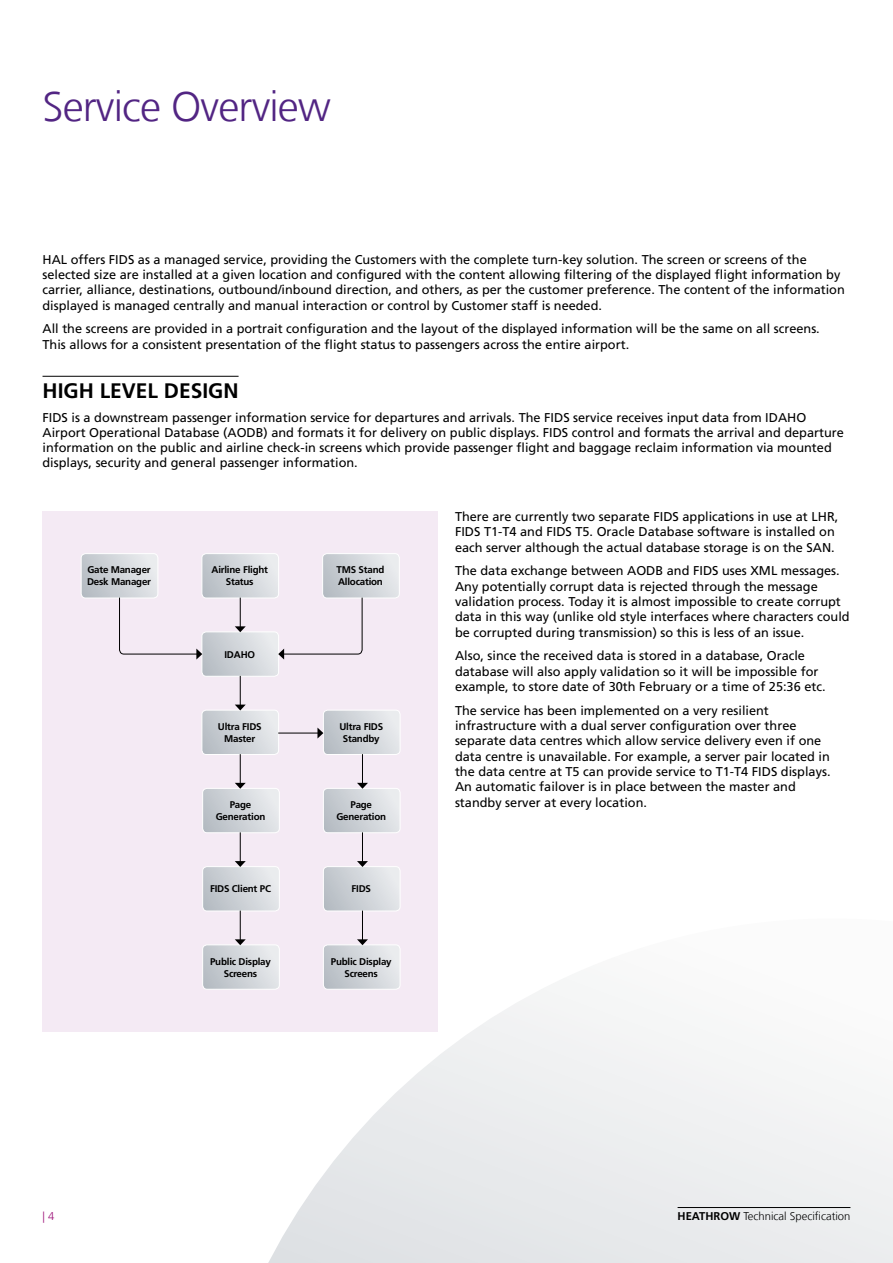
<style>
.page{position:relative;width:893px;height:1263px;background:#fff}
.page>*{position:absolute;margin:0;border:0;box-sizing:border-box;transform-origin:0 0}
.t1{font:300 42px "Frutiger LT Com";letter-spacing:-.02em;color:#522583}
.t2{font:700 21px "Frutiger LT Com";color:#000}
.t3{font:12.75px/15.3px "Frutiger LT Com";color:#000}
.t4{font:300 11.25px "Frutiger LT Com";color:#000}
.t5{font:300 11.25px "Frutiger LT Com";color:#9e147a}
.t6{font:700 9.75px/12px "Frutiger LT Com";letter-spacing:-.02em;color:#000;text-align:center}
.s1{font-weight:700}
</style>
<div class="page">
<svg style="left:268px;top:989px;width:625px;height:274px"></svg>
<hr style="left:43px;top:376px;width:196px;height:1px;background:#000">
<div style="left:43px;top:511px;width:395px;height:521px;background:#f4eaf4"></div>
<div style="left:202px;top:553px;width:77px;height:45px;border:1px solid #fff;border-radius:4px"></div>
<div style="left:323px;top:710px;width:77px;height:45px;border:1px solid #fff;border-radius:4px"></div>
<div style="left:323px;top:944px;width:77px;height:46px;border:1px solid #fff;border-radius:4px"></div>
<div style="left:202px;top:710px;width:77px;height:45px;border:1px solid #fff;border-radius:4px"></div>
<div style="left:322px;top:553px;width:78px;height:45px;border:1px solid #fff;border-radius:4px"></div>
<div style="left:81px;top:553px;width:77px;height:45px;border:1px solid #fff;border-radius:4px"></div>
<div style="left:202px;top:788px;width:78px;height:45px;border:1px solid #fff;border-radius:4px"></div>
<div style="left:202px;top:866px;width:78px;height:45px;border:1px solid #fff;border-radius:4px"></div>
<div style="left:202px;top:944px;width:78px;height:46px;border:1px solid #fff;border-radius:4px"></div>
<hr style="left:240px;top:754px;width:1px;height:30px;background:#000">
<svg style="left:203px;top:783px;width:76px;height:50px"></svg>
<hr style="left:362px;top:754px;width:1px;height:30px;background:#000">
<svg style="left:323px;top:783px;width:77px;height:50px"></svg>
<hr style="left:240px;top:832px;width:1px;height:30px;background:#000">
<hr style="left:362px;top:832px;width:1px;height:30px;background:#000">
<svg style="left:203px;top:861px;width:76px;height:128px"></svg>
<svg style="left:323px;top:861px;width:77px;height:128px"></svg>
<svg style="left:81px;top:554px;width:319px;height:200px"></svg>
<h1 class="t1" style="left:43px;top:82px;width:290px">Service Overview</h1>
<p class="t3" style="left:43px;top:252px;width:804px">HAL offers FIDS as a managed service, providing the Customers with the complete turn-key solution. The screen or screens of the selected size are installed at a given location and configured with the content allowing filtering of the displayed flight information by carrier, alliance, destinations, outbound/inbound direction, and others, as per the customer preference. The content of the information displayed is managed centrally and manual interaction or control by Customer staff is needed.</p>
<p class="t3" style="left:43px;top:321px;width:779px">All the screens are provided in a portrait configuration and the layout of the displayed information will be the same on all screens.<br>This allows for a consistent presentation of the flight status to passengers across the entire airport.</p>
<h2 class="t2" style="left:43px;top:378px;width:198px">HIGH LEVEL DESIGN</h2>
<p class="t3" style="left:43px;top:409px;width:803px">FIDS is a downstream passenger information service for departures and arrivals. The FIDS service receives input data from IDAHO Airport Operational Database (AODB) and formats it for delivery on public displays. FIDS control and formats the arrival and departure information on the public and airline check-in screens which provide passenger flight and baggage reclaim information via mounted displays, security and general passenger information.</p>
<p class="t6" style="left:87px;top:564px;width:65px;text-align:left">Gate Manager<br>Desk Manager</p>
<p class="t6" style="left:211px;top:564px;width:58px">Airline Flight<br>Status</p>
<p class="t6" style="left:224px;top:648px;width:32px">IDAHO</p>
<p class="t6" style="left:218px;top:721px;width:45px">Ultra FIDS<br>Master</p>
<p class="t6" style="left:216px;top:799px;width:51px">Page<br>Generation</p>
<p class="t6" style="left:210px;top:883px;width:62px">FIDS Client PC</p>
<p class="t6" style="left:210px;top:955px;width:62px">Public Display<br>Screens</p>
<p class="t6" style="left:337px;top:564px;width:49px;text-align:left">TMS Stand<br>Allocation</p>
<p class="t6" style="left:339px;top:721px;width:45px">Ultra FIDS<br>Standby</p>
<p class="t6" style="left:336px;top:799px;width:51px">Page<br>Generation</p>
<p class="t6" style="left:351px;top:883px;width:21px">FIDS</p>
<p class="t6" style="left:331px;top:955px;width:62px">Public Display<br>Screens</p>
<p class="t3" style="left:455px;top:509px;width:385px">There are currently two separate FIDS applications in use at LHR,<br>FIDS T1-T4 and FIDS T5. Oracle Database software is installed on each server although the actual database storage is on the SAN.</p>
<p class="t3" style="left:455px;top:563px;width:396px">The data exchange between AODB and FIDS uses XML messages.<br>Any potentially corrupt data is rejected through the message validation process. Today it is almost impossible to create corrupt data in this way (unlike old style interfaces where characters could be corrupted during transmission) so this is less of an issue.</p>
<p class="t3" style="left:455px;top:648px;width:372px">Also, since the received data is stored in a database, Oracle database will also apply validation so it will be impossible for example, to store date of 30th February or a time of 25:36 etc.</p>
<p class="t3" style="left:455px;top:703px;width:377px">The service has been implemented on a very resilient infrastructure with a dual server configuration over three separate data centres which allow service delivery even if one data centre is unavailable. For example, a server pair located in the data centre at T5 can provide service to T1-T4 FIDS displays.<br>An automatic failover is in place between the master and standby server at every location.</p>
<p class="t5" style="left:43px;top:1210px;width:13px">| 4</p>
<p class="t4" style="left:678px;top:1210px;width:174px"><span class="s1">HEATHROW</span> Technical Specification</p>
</div>
